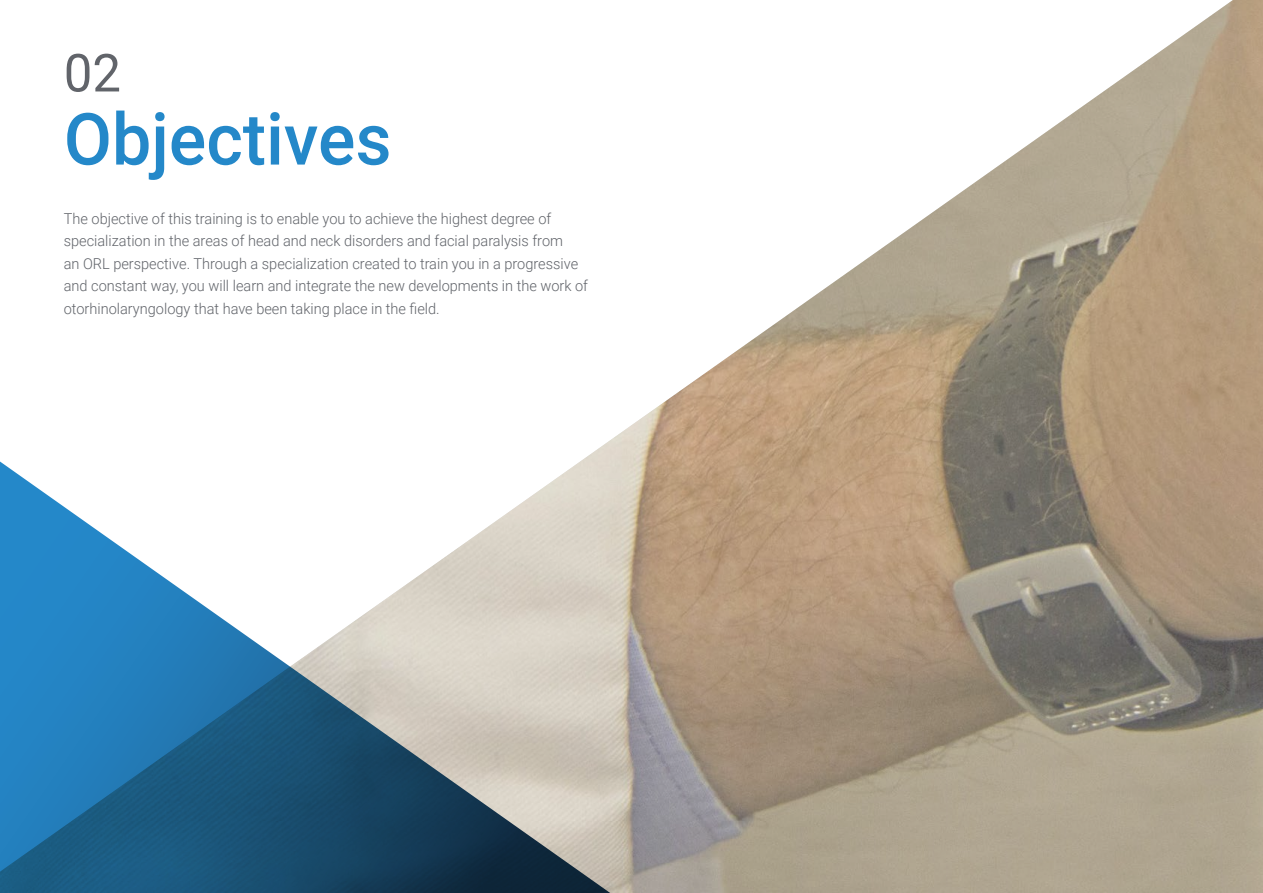
<style>
.page{position:relative;width:1263px;height:893px;background:#fff}
.page>*{position:absolute;margin:0;border:0;box-sizing:border-box;transform-origin:0 0}
.t1{font:500 72px "Roboto";color:#2488c9}
.t2{font:52.5px "Roboto";color:#61646a}
.t3{font:300 15px/22.5px "Roboto";color:#61646a}
</style>
<div class="page">
<img style="left:602px;top:0;width:661px;height:893px">
<svg style="left:0;top:446px;width:640px;height:447px"></svg>
<h2 class="t2" style="left:64px;top:36px;width:59px">02</h2>
<h1 class="t1" style="left:64px;top:89px;width:329px">Objectives</h1>
<p class="t3" style="left:64px;top:207px;width:526px">The objective of this training is to enable you to achieve the highest degree of specialization in the areas of head and neck disorders and facial paralysis from<br>an ORL perspective. Through a specialization created to train you in a progressive and constant way, you will learn and integrate the new developments in the work of otorhinolaryngology that have been taking place in the field.</p>
</div>
